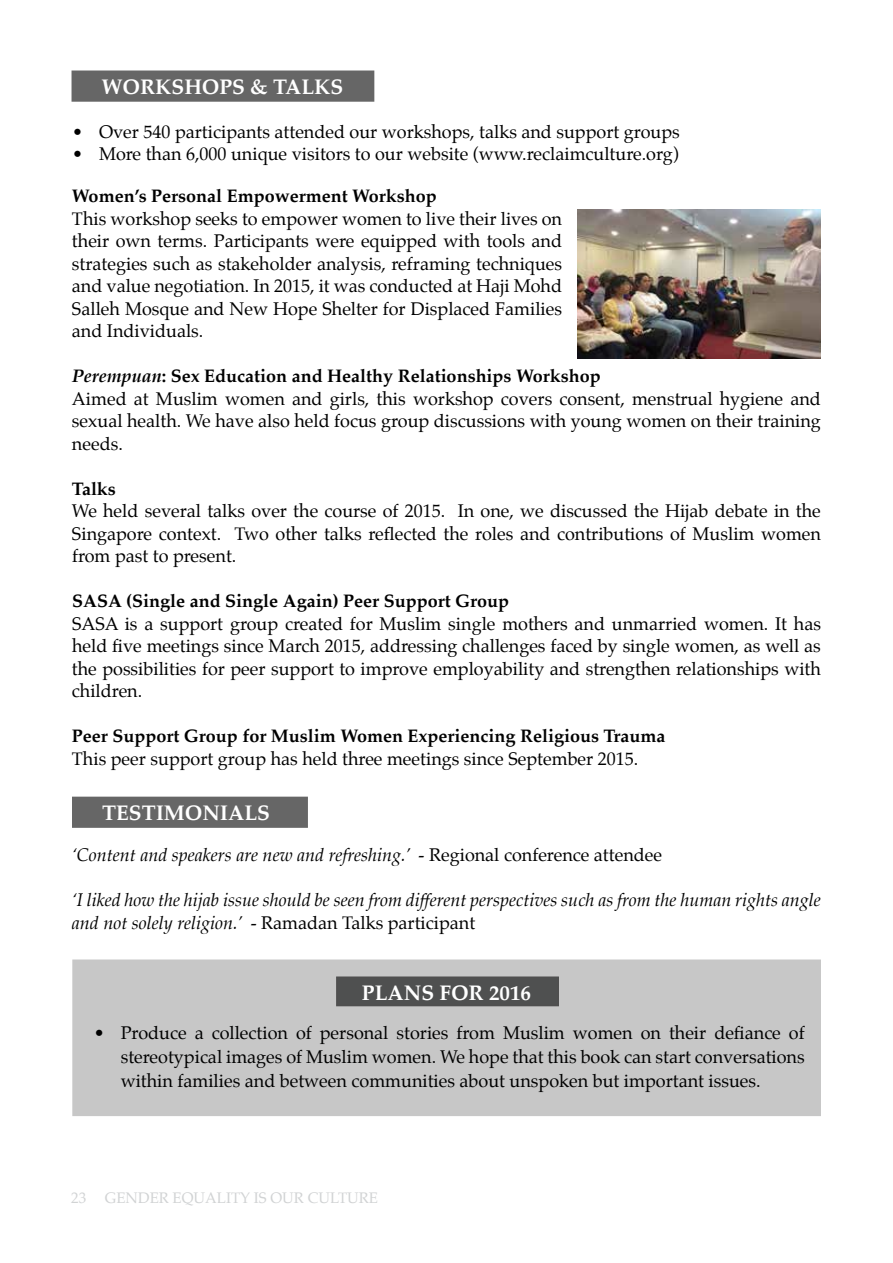
<style>
.page{position:relative;width:893px;height:1263px;background:#fff}
.page>*{position:absolute;margin:0;border:0;box-sizing:border-box;transform-origin:0 0}
.t1{font:700 21px "Palatino";color:#fff}
.t2{font:18px/22.5px "Palatino";color:#000;text-align:justify}
.t3{font:italic 18px/22.5px "Palatino";color:#000}
.t4{font:700 18px "Palatino";color:#000}
.t5{font:15px "Palatino";color:#d1d3d4}
.s1{font-weight:700;font-style:italic}
.s2{font-weight:700}
.s3{font-style:normal}
</style>
<div class="page">
<img style="left:577px;top:210px;width:244px;height:149px">
<div style="left:72px;top:71px;width:302px;height:30px;background:#666"></div>
<div style="left:73px;top:797px;width:234px;height:30px;background:#666"></div>
<div style="left:73px;top:960px;width:747px;height:155px;background:#c7c7c7"></div>
<div style="left:337px;top:977px;width:221px;height:28px;background:#4f5050"></div>
<p class="t1" style="left:102px;top:69px;width:19px">wor</p>
<p class="t1" style="left:155px;top:69px;width:32px">kshops</p>
<p class="t1" style="left:250px;top:69px;width:38px">&amp; tal</p>
<p class="t1" style="left:314px;top:69px;width:27px">ks</p>
<p class="t2" style="left:72px;top:120px;width:609px">• Over 540 participants attended our workshops, talks and support groups</p>
<p class="t2" style="left:72px;top:143px;width:608px">• More than 6,000 unique visitors to our website (www.reclaimculture.org)</p>
<p class="t4" style="left:72px;top:181px;width:366px">Women’s Personal Empowerment Workshop</p>
<p class="t2" style="left:72px;top:207px;width:492px">This workshop seeks to empower women to live their lives on their own terms. Participants were equipped with tools and strategies such as stakeholder analysis, reframing techniques and value negotiation. In 2015, it was conducted at Haji Mohd Salleh Mosque and New Hope Shelter for Displaced Families and Individuals.</p>
<p class="t2" style="left:72px;top:365px;width:750px;text-align:left"><span class="s1">Perempuan</span><span class="s2">: Sex Education and Healthy Relationships Workshop<br></span>Aimed at Muslim women and girls, this workshop covers consent, menstrual hygiene and sexual health. We have also held focus group discussions with young women on their training needs.</p>
<p class="t4" style="left:72px;top:473px;width:45px">Talks</p>
<p class="t2" style="left:72px;top:500px;width:750px">We held several talks over the course of 2015. In one, we discussed the Hijab debate in the Singapore context. Two other talks reflected the roles and contributions of Muslim women from past to present.</p>
<p class="t4" style="left:72px;top:586px;width:439px">SASA (Single and Single Again) Peer Support Group</p>
<p class="t2" style="left:72px;top:612px;width:750px">SASA is a support group created for Muslim single mothers and unmarried women. It has held five meetings since March 2015, addressing challenges faced by single women, as well as the possibilities for peer support to improve employability and strengthen relationships with children.</p>
<p class="t4" style="left:72px;top:721px;width:595px">Peer Support Group for Muslim Women Experiencing Religious Trauma</p>
<p class="t2" style="left:72px;top:747px;width:568px">This peer support group has held three meetings since September 2015.</p>
<p class="t1" style="left:102px;top:795px;width:15px">testimonials</p>
<p class="t3" style="left:72px;top:844px;width:592px">‘Content and speakers are new and refreshing.’ - <span class="s3">Regional conference attendee</span></p>
<p class="t3" style="left:72px;top:889px;width:750px">‘I liked how the hijab issue should be seen from different perspectives such as from the human rights angle and not solely religion.’ - <span class="s3">Ramadan Talks participant</span></p>
<p class="t1" style="left:362px;top:975px;width:16px">plans</p>
<p class="t1" style="left:439px;top:975px;width:16px">for</p>
<p class="t1" style="left:489px;top:975px;width:43px">2016</p>
<p class="t2" style="left:121px;top:1021px;width:685px;line-height:24px;text-indent:-27px">• Produce a collection of personal stories from Muslim women on their defiance of stereotypical images of Muslim women. We hope that this book can start conversations within families and between communities about unspoken but important issues.</p>
<p class="t5" style="left:71px;top:1185px;width:16px">23</p>
<p class="t5" style="left:105px;top:1185px;width:214px">GENDER EQUALITY IS OUR CULTU</p>
<p class="t5" style="left:359px;top:1185px;width:21px">RE</p>
</div>
